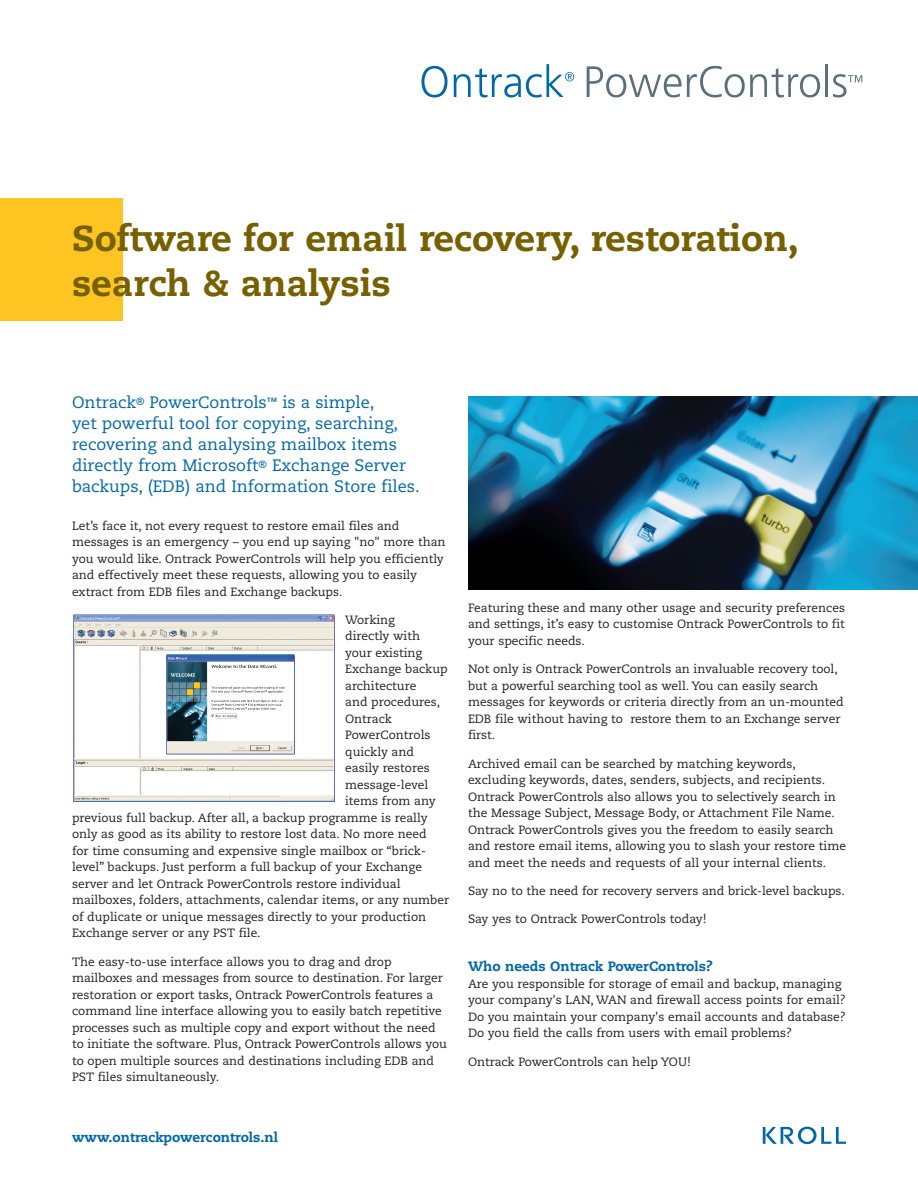
<style>
.page{position:relative;width:918px;height:1188px;background:#fff}
.page>*{position:absolute;margin:0;border:0;box-sizing:border-box;transform-origin:0 0}
.Headline__2_lines{font:800 36px/45px "Caecilia";color:#766000}
.Side_Bar{font:16.5px/21px "Caecilia";color:#0068a9}
.Text_Subhead_9_12{font:800 13.5px "Caecilia";color:#0068a9}
.Back_Cover_Informati{font:800 13.5px "Caecilia";color:#0068a9}
.Text_8_10{font:12px/16.5px "Caecilia";color:#231f20}
</style>
<div class="page">
<div style="left:0;top:198px;width:123px;height:123px;background:#fec422"></div>
<svg style="left:422px;top:66px;width:26px;height:31px"></svg>
<svg style="left:454px;top:64px;width:120px;height:33px"></svg>
<svg style="left:587px;top:66px;width:233px;height:31px"></svg>
<hr style="left:826px;top:64px;width:2px;height:33px;background:#5b6f7b">
<svg style="left:833px;top:74px;width:29px;height:23px"></svg>
<svg style="left:763px;top:1127px;width:83px;height:17px"></svg>
<img style="left:468px;top:396px;width:450px;height:194px">
<img style="left:73px;top:614px;width:262px;height:188px">
<p class="Headline__2_lines" style="left:72px;top:216px;width:728px">Software for email recovery, restoration, search &amp; analysis</p>
<p class="Side_Bar" style="left:72px;top:392px;width:349px">Ontrack<sup>®</sup> PowerControls<sup>™</sup> is a simple,<br>yet powerful tool for copying, searching, recovering and analysing mailbox items directly from Microsoft<sup>®</sup> Exchange Server backups, (EDB) and Information Store files.</p>
<p class="Text_8_10" style="left:72px;top:517px;width:375px">Let’s face it, not every request to restore email files and messages is an emergency – you end up saying "no" more than you would like. Ontrack PowerControls will help you efficiently and effectively meet these requests, allowing you to easily extract from EDB files and Exchange backups.</p>
<p class="Text_8_10" style="left:345px;top:612px;width:51px">Working</p>
<p class="Text_8_10" style="left:345px;top:628px;width:76px">directly with</p>
<p class="Text_8_10" style="left:345px;top:645px;width:78px">your existing</p>
<p class="Text_8_10" style="left:345px;top:661px;width:104px">Exchange backup</p>
<p class="Text_8_10" style="left:345px;top:678px;width:73px">architecture</p>
<p class="Text_8_10" style="left:345px;top:694px;width:96px">and procedures,</p>
<p class="Text_8_10" style="left:345px;top:711px;width:48px">Ontrack</p>
<p class="Text_8_10" style="left:345px;top:727px;width:87px">PowerControls</p>
<p class="Text_8_10" style="left:345px;top:744px;width:70px">quickly and</p>
<p class="Text_8_10" style="left:345px;top:760px;width:86px">easily restores</p>
<p class="Text_8_10" style="left:345px;top:777px;width:85px">message-level</p>
<p class="Text_8_10" style="left:345px;top:793px;width:92px">items from any</p>
<p class="Text_8_10" style="left:72px;top:810px;width:357px">previous full backup. After all, a backup programme is really</p>
<p class="Text_8_10" style="left:72px;top:826px;width:356px">only as good as its ability to restore lost data. No more need</p>
<p class="Text_8_10" style="left:72px;top:843px;width:355px">for time consuming and expensive single mailbox or “brick-</p>
<p class="Text_8_10" style="left:72px;top:859px;width:352px">level” backups. Just perform a full backup of your Exchange</p>
<p class="Text_8_10" style="left:72px;top:876px;width:330px">server and let Ontrack PowerControls restore individual</p>
<p class="Text_8_10" style="left:72px;top:892px;width:379px">mailboxes, folders, attachments, calendar items, or any number</p>
<p class="Text_8_10" style="left:72px;top:909px;width:356px">of duplicate or unique messages directly to your production</p>
<p class="Text_8_10" style="left:72px;top:925px;width:190px">Exchange server or any PST file.</p>
<p class="Text_8_10" style="left:72px;top:954px;width:377px">The easy-to-use interface allows you to drag and drop mailboxes and messages from source to destination. For larger restoration or export tasks, Ontrack PowerControls features a command line interface allowing you to easily batch repetitive processes such as multiple copy and export without the need to initiate the software. Plus, Ontrack PowerControls allows you to open multiple sources and destinations including EDB and PST files simultaneously.</p>
<p class="Text_8_10" style="left:468px;top:600px;width:379px;text-align:justify">Featuring these and many other usage and security preferences and settings, it’s easy to customise Ontrack PowerControls to fit your specific needs.</p>
<p class="Text_8_10" style="left:468px;top:661px;width:377px">Not only is Ontrack PowerControls an invaluable recovery tool, but a powerful searching tool as well. You can easily search messages for keywords or criteria directly from an un-mounted EDB file without having to restore them to an Exchange server first.</p>
<p class="Text_8_10" style="left:468px;top:755px;width:380px">Archived email can be searched by matching keywords, excluding keywords, dates, senders, subjects, and recipients.<br>Ontrack PowerControls also allows you to selectively search in the Message Subject, Message Body, or Attachment File Name.<br>Ontrack PowerControls gives you the freedom to easily search and restore email items, allowing you to slash your restore time and meet the needs and requests of all your internal clients.</p>
<p class="Text_8_10" style="left:468px;top:883px;width:378px">Say no to the need for recovery servers and brick-level backups.</p>
<p class="Text_8_10" style="left:468px;top:911px;width:240px">Say yes to Ontrack PowerControls today!</p>
<p class="Text_Subhead_9_12" style="left:468px;top:958px;width:246px">Who needs Ontrack PowerControls?</p>
<p class="Text_8_10" style="left:468px;top:975px;width:379px">Are you responsible for storage of email and backup, managing your company's LAN, WAN and firewall access points for email?<br>Do you maintain your company's email accounts and database?<br>Do you field the calls from users with email problems?</p>
<p class="Text_8_10" style="left:468px;top:1053px;width:224px">Ontrack PowerControls can help YOU!</p>
<p class="Back_Cover_Informati" style="left:72px;top:1129px;width:207px">www.ontrackpowercontrols.nl</p>
</div>
